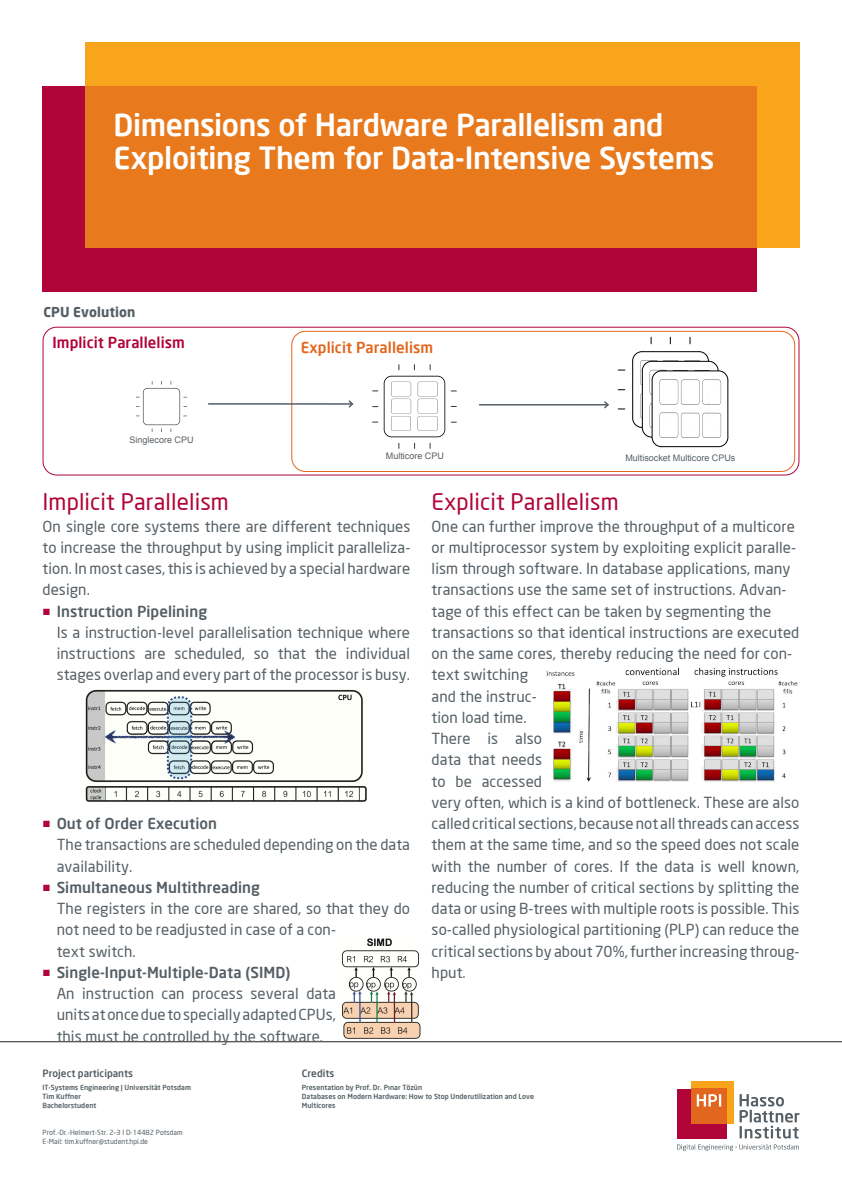
<style>
.page{position:relative;width:842px;height:1192px;background:#fff}
.page>*{position:absolute;margin:0;border:0;box-sizing:border-box;transform-origin:0 0}
.Headline_3zeilig_45p{font:500 30px/33px "Neo Sans";letter-spacing:-.01em;color:#fff}
.Subline{font:22.5px "Neo Sans";letter-spacing:.005em;color:#b10439}
.Copy{font:15px/21.2px "Neo Sans";letter-spacing:.005em;color:#555f65}
.Copy_Bulletpoints{font:15px/21.2px "Neo Sans";letter-spacing:.005em;color:#555f65;text-align:justify}
.t1{font:500 15px "Neo Sans";letter-spacing:.005em;color:#555f65}
.Copy_Bulletpoints-2{font:500 15px "Neo Sans";letter-spacing:.005em;color:#b10439}
.freitext{font:500 15px "Neo Sans";letter-spacing:.005em;color:#e2661d}
.freitext-2{font:700 13.5px "Neo Sans";letter-spacing:.005em;color:#555f65}
.t2{font:500 10px "Neo Sans";color:#555f65}
.Sockeltext{font:9px "Arial";color:#555f65}
.Sockeltext-2{font:500 7px/9px "Neo Sans";color:#555f65}
.Sockeltext-3{font:7px "Neo Sans";color:#555f65}
.s1{font-family:"Arial";font-weight:400;font-size:13.5px;color:#b10439}
</style>
<div class="page">
<div style="left:43px;top:86px;width:714px;height:205px;background:#b10439"></div>
<div style="left:85px;top:43px;width:714px;height:205px;background:#f9a51b"></div>
<div style="left:85px;top:86px;width:672px;height:162px;background:#e8791c"></div>
<hr style="left:0;top:1042px;width:842px;height:1px;background:#231f20">
<div style="left:43px;top:327px;width:756px;height:149px;border:1px solid #b10439;border-radius:14px"></div>
<img style="left:136px;top:381px;width:51px;height:51px">
<img style="left:372px;top:364px;width:85px;height:85px">
<img style="left:618px;top:336px;width:111px;height:112px">
<div style="left:291px;top:331px;width:504px;height:141px;border:1px solid #e2661d;border-radius:14px"></div>
<hr style="left:209px;top:403px;width:143px;height:2px;background:#555f65">
<svg style="left:347px;top:400px;width:7px;height:8px"></svg>
<hr style="left:479px;top:404px;width:129px;height:2px;background:#555f65">
<svg style="left:603px;top:401px;width:6px;height:8px"></svg>
<img style="left:86px;top:690px;width:281px;height:112px">
<img style="left:342px;top:938px;width:79px;height:101px">
<svg style="left:739px;top:1094px;width:60px;height:44px"></svg>
<div style="left:677px;top:1089px;width:50px;height:49px;background:#b10439"></div>
<div style="left:691px;top:1082px;width:43px;height:42px;background:#f9a51b"></div>
<div style="left:691px;top:1089px;width:36px;height:35px;background:#e2661d"></div>
<svg style="left:697px;top:1094px;width:24px;height:12px"></svg>
<svg style="left:677px;top:1144px;width:122px;height:7px"></svg>
<img style="left:546px;top:666px;width:251px;height:116px">
<p class="Headline_3zeilig_45p" style="left:113px;top:108px;width:603px">Dimensions of Hardware Parallelism and<br>Exploiting Them for Data-Intensive Systems</p>
<p class="freitext-2" style="left:44px;top:303px;width:93px">CPU Evolution</p>
<p class="Copy_Bulletpoints-2" style="left:53px;top:333px;width:134px">Implicit Parallelism</p>
<p class="freitext" style="left:301px;top:338px;width:134px">Explicit Parallelism</p>
<p class="Sockeltext" style="left:130px;top:433px;width:66px">Singlecore CPU</p>
<p class="Sockeltext" style="left:386px;top:450px;width:60px">Multicore CPU</p>
<p class="Sockeltext" style="left:625px;top:452px;width:112px">Multisocket Multicore CPUs</p>
<p class="Subline" style="left:43px;top:488px;width:188px">Implicit Parallelism</p>
<p class="Copy" style="left:43px;top:515px;width:369px;text-align:justify">On single core systems there are different techniques to increase the throughput by using implicit paralleliza&shy;tion. In most cases, this is achieved by a special hardware design.</p>
<p class="t1" style="left:43px;top:602px;width:166px"><span class="s1">■</span> Instruction Pipelining</p>
<p class="Copy_Bulletpoints" style="left:57px;top:621px;width:355px">Is a instruction-level parallelisation technique where instructions are scheduled, so that the individual stages overlap and every part of the processor is busy.</p>
<p class="t1" style="left:43px;top:814px;width:176px"><span class="s1">■</span> Out of Order Execution</p>
<p class="Copy_Bulletpoints" style="left:57px;top:834px;width:355px">The transactions are scheduled depending on the data availability.</p>
<p class="t1" style="left:43px;top:878px;width:219px"><span class="s1">■</span> Simultaneous Multithreading</p>
<p class="Copy_Bulletpoints" style="left:57px;top:898px;width:355px;text-align:left">The registers in the core are shared, so that they do not need to be readjusted in case of a con-<br>text switch.</p>
<p class="t1" style="left:43px;top:963px;width:250px"><span class="s1">■</span> Single-Input-Multiple-Data (SIMD)</p>
<p class="Copy_Bulletpoints" style="left:57px;top:983px;width:281px">An instruction can process several data units at once due to specially adapted CPUs, this must be controlled by the software.</p>
<p class="Subline" style="left:432px;top:488px;width:189px">Explicit Parallelism</p>
<p class="Copy" style="left:432px;top:515px;width:369px">One can further improve the throughput of a multicore or multiprocessor system by exploiting explicit paralle&shy;lism through software. In database applications, many transactions use the same set of instructions. Advan&shy;tage of this effect can be taken by segmenting the transactions so that identical instructions are executed on the same cores, thereby reducing the need for con&shy;text switching<br>and the instruc-<br>tion load time.</p>
<p class="Copy" style="left:432px;top:728px;width:369px">There is also<br>data that needs<br>to be accessed<br>very often, which is a kind of bottleneck. These are also called critical sections, because not all threads can access them at the same time, and so the speed does not scale with the number of cores. If the data is well known, reducing the number of critical sections by splitting the data or using B-trees with multiple roots is possible. This so-called physiological partitioning (PLP) can reduce the critical sections by about 70%, further increasing throug&shy;hput.</p>
<p class="t2" style="left:43px;top:1067px;width:92px">Project participants</p>
<p class="t2" style="left:302px;top:1067px;width:34px">Credits</p>
<p class="Sockeltext-2" style="left:43px;top:1082px;width:150px">IT-Systems Engineering | Universität Potsdam</p>
<p class="Sockeltext-2" style="left:43px;top:1091px;width:40px">Tim Kuffner</p>
<p class="Sockeltext-2" style="left:43px;top:1100px;width:55px">Bachelorstudent</p>
<p class="Sockeltext-3" style="left:43px;top:1128px;width:142px">Prof.-Dr.-Helmert-Str. 2–3 I D-14482 Potsdam</p>
<p class="Sockeltext-3" style="left:43px;top:1137px;width:107px">E-Mail: tim.kuffner@student.hpi.de</p>
<p class="Sockeltext-2" style="left:302px;top:1082px;width:122px">Presentation by Prof. Dr. Pınar Tözün</p>
<p class="Sockeltext-2" style="left:302px;top:1091px;width:234px">Databases on Modern Hardware: How to Stop Underutilization and Love<br>Multicores</p>
</div>
